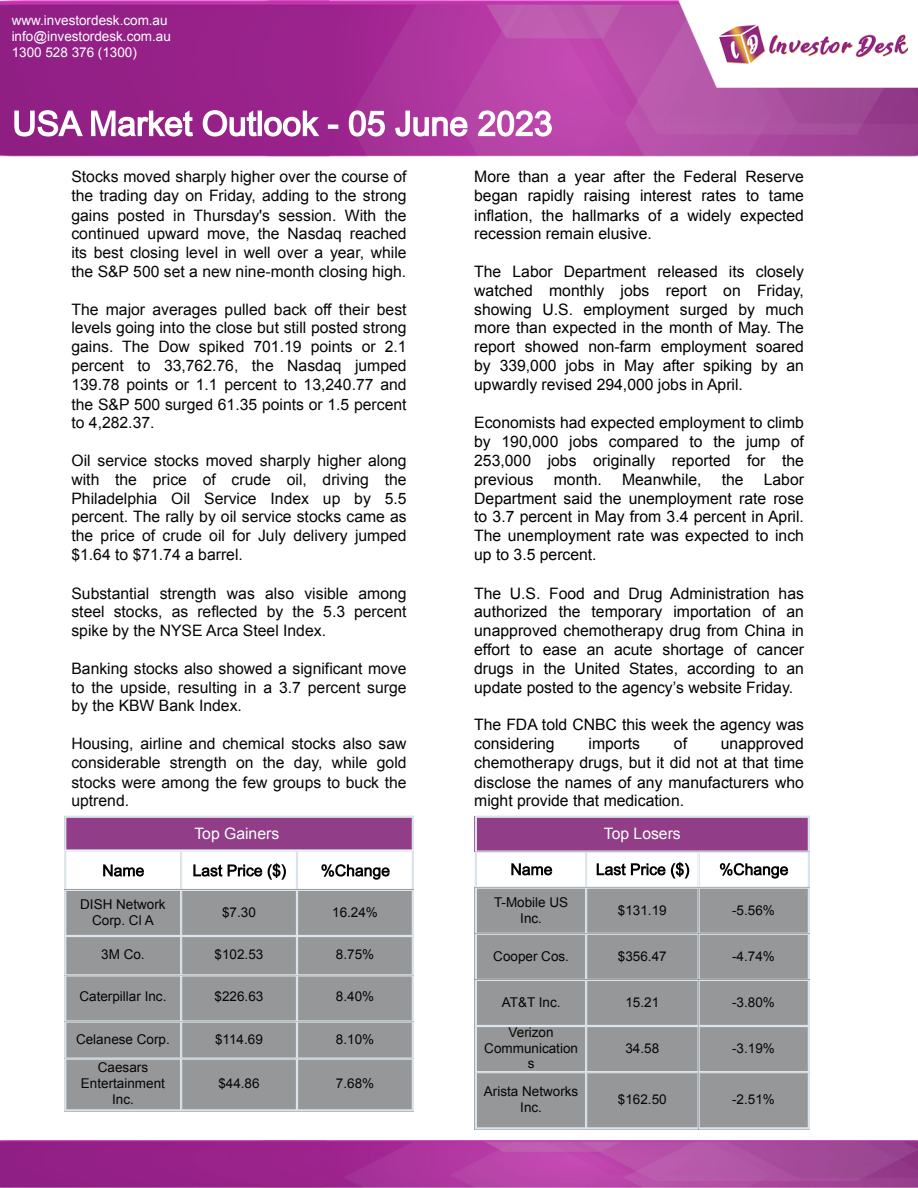
<style>
.page{position:relative;width:918px;height:1188px;background:#fff}
.page>*{position:absolute;margin:0;border:0;box-sizing:border-box;transform-origin:0 0}
.t1{font:15.75px/18.9px "Arial";color:#000;text-align:justify}
.t2{font:15.75px/18.9px "Arial";color:#060606;text-align:justify}
.t3{font:15.75px "Arial";color:#fff}
.t4{font:13.5px/15.8px "Arial";color:#060606;text-align:center}
.t5{font:13.5px/16.4px "Arial";color:#fff}
</style>
<div class="page">
<img style="left:0;top:0;width:918px;height:156px">
<svg style="left:14px;top:110px;width:538px;height:27px"></svg>
<img style="left:0;top:1141px;width:918px;height:47px">
<svg style="left:64px;top:816px;width:350px;height:296px;background:#a7a0aa"></svg>
<img style="left:714px;top:12px;width:194px;height:61px">
<svg style="left:475px;top:816px;width:335px;height:314px;background:#a29ba5"></svg>
<p class="t5" style="left:12px;top:12px;width:161px">www.investordesk.com.au info@investordesk.com.au<br>1300 528 376 (1300)</p>
<p class="t2" style="left:71px;top:167px;width:337px">Stocks moved sharply higher over the course of the trading day on Friday, adding to the strong gains posted in Thursday's session. With the continued upward move, the Nasdaq reached its best closing level in well over a year, while the S&amp;P 500 set a new nine-month closing high.</p>
<p class="t2" style="left:71px;top:300px;width:337px">The major averages pulled back off their best levels going into the close but still posted strong gains. The Dow spiked 701.19 points or 2.1 percent to 33,762.76, the Nasdaq jumped 139.78 points or 1.1 percent to 13,240.77 and the S&amp;P 500 surged 61.35 points or 1.5 percent to 4,282.37.</p>
<p class="t2" style="left:71px;top:451px;width:337px">Oil service stocks moved sharply higher along with the price of crude oil, driving the Philadelphia Oil Service Index up by 5.5 percent. The rally by oil service stocks came as the price of crude oil for July delivery jumped $1.64 to $71.74 a barrel.</p>
<p class="t2" style="left:71px;top:584px;width:337px">Substantial strength was also visible among steel stocks, as reflected by the 5.3 percent spike by the NYSE Arca Steel Index.</p>
<p class="t2" style="left:71px;top:659px;width:337px">Banking stocks also showed a significant move to the upside, resulting in a 3.7 percent surge by the KBW Bank Index.</p>
<p class="t2" style="left:71px;top:734px;width:337px">Housing, airline and chemical stocks also saw considerable strength on the day, while gold stocks were among the few groups to buck the uptrend.</p>
<p class="t3" style="left:194px;top:825px;width:86px">Top Gainers</p>
<p class="t4" style="left:80px;top:896px;width:87px">DISH Network<br>Corp. Cl A</p>
<p class="t4" style="left:222px;top:904px;width:35px">$7.30</p>
<p class="t4" style="left:332px;top:904px;width:47px">16.24%</p>
<p class="t4" style="left:101px;top:946px;width:45px">3M Co.</p>
<p class="t4" style="left:215px;top:946px;width:50px">$102.53</p>
<p class="t4" style="left:336px;top:946px;width:40px">8.75%</p>
<p class="t4" style="left:79px;top:989px;width:88px">Caterpillar Inc.</p>
<p class="t4" style="left:215px;top:989px;width:50px">$226.63</p>
<p class="t4" style="left:336px;top:989px;width:40px">8.40%</p>
<p class="t4" style="left:76px;top:1031px;width:95px">Celanese Corp.</p>
<p class="t4" style="left:215px;top:1031px;width:49px">$114.69</p>
<p class="t4" style="left:336px;top:1031px;width:40px">8.10%</p>
<p class="t4" style="left:81px;top:1060px;width:85px">Caesars<br>Entertainment<br>Inc.</p>
<p class="t4" style="left:218px;top:1075px;width:43px">$44.86</p>
<p class="t4" style="left:336px;top:1075px;width:40px">7.68%</p>
<p class="t1" style="left:474px;top:167px;width:331px">More than a year after the Federal Reserve began rapidly raising interest rates to tame inflation, the hallmarks of a widely expected recession remain elusive.</p>
<p class="t1" style="left:474px;top:262px;width:331px">The Labor Department released its closely watched monthly jobs report on Friday, showing U.S. employment surged by much more than expected in the month of May. The report showed non-farm employment soared by 339,000 jobs in May after spiking by an upwardly revised 294,000 jobs in April.</p>
<p class="t1" style="left:474px;top:412px;width:331px">Economists had expected employment to climb by 190,000 jobs compared to the jump of 253,000 jobs originally reported for the previous</p>
<p class="t1" style="left:474px;top:470px;width:331px;text-indent:290px">Labor Department said the unemployment rate rose to 3.7 percent in May from 3.4 percent in April.<br>The unemployment rate was expected to inch up to 3.5 percent.</p>
<p class="t1" style="left:474px;top:584px;width:331px">The U.S. Food and Drug Administration has authorized the temporary importation of an unapproved chemotherapy drug from China in effort to ease an acute shortage of cancer drugs in the United States, according to an update posted to the agency’s website Friday.</p>
<p class="t1" style="left:474px;top:715px;width:331px">The FDA told CNBC this week the agency was considering</p>
<p class="t1" style="left:554px;top:470px;width:50px">month.</p>
<p class="t1" style="left:622px;top:470px;width:81px">Meanwhile,</p>
<p class="t1" style="left:722px;top:470px;width:23px">the</p>
<p class="t1" style="left:589px;top:734px;width:53px">imports</p>
<p class="t1" style="left:674px;top:734px;width:15px">of</p>
<p class="t1" style="left:474px;top:734px;width:331px;text-indent:247px">unapproved chemotherapy drugs, but it did not at that time disclose the names of any manufacturers who might provide that medication.</p>
<p class="t3" style="left:604px;top:825px;width:79px">Top Losers</p>
<p class="t4" style="left:494px;top:894px;width:76px">T-Mobile US<br>Inc.</p>
<p class="t4" style="left:618px;top:902px;width:50px">$131.19</p>
<p class="t4" style="left:732px;top:902px;width:44px">-5.56%</p>
<p class="t4" style="left:493px;top:948px;width:77px">Cooper Cos.</p>
<p class="t4" style="left:618px;top:948px;width:50px">$356.47</p>
<p class="t4" style="left:732px;top:948px;width:44px">-4.74%</p>
<p class="t4" style="left:502px;top:994px;width:60px">AT&amp;T Inc.</p>
<p class="t4" style="left:625px;top:994px;width:35px">15.21</p>
<p class="t4" style="left:732px;top:994px;width:44px">-3.80%</p>
<p class="t4" style="left:484px;top:1025px;width:95px;line-height:15.1px">Verizon<br>Communication s</p>
<p class="t4" style="left:625px;top:1040px;width:35px">34.58</p>
<p class="t4" style="left:732px;top:1040px;width:44px">-3.19%</p>
<p class="t4" style="left:484px;top:1083px;width:96px">Arista Networks<br>Inc.</p>
<p class="t4" style="left:618px;top:1091px;width:50px">$162.50</p>
<p class="t4" style="left:732px;top:1091px;width:44px">-2.51%</p>
</div>
